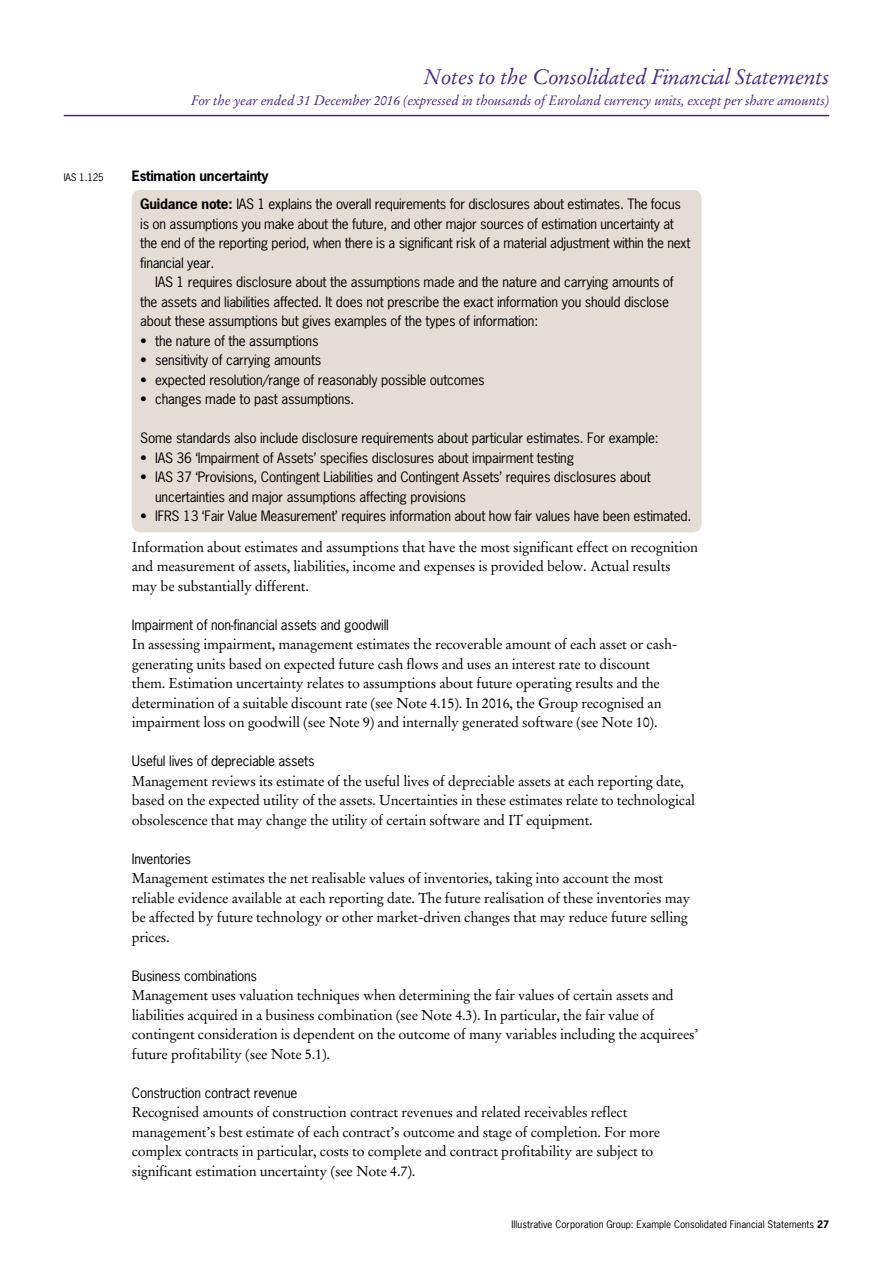
<style>
.page{position:relative;width:893px;height:1263px;background:#fff}
.page>*{position:absolute;margin:0;border:0;box-sizing:border-box;transform-origin:0 0}
.t1{font:italic 21px "Stempel Garamond";letter-spacing:-.015em;color:#482783}
.t2{font:14.25px/19.5px "Stempel Garamond";letter-spacing:-.015em;color:#000}
.t3{font:13.5px/19.5px "News Gothic";letter-spacing:-.015em;color:#000}
.t4{font:italic 13.5px "Stempel Garamond";letter-spacing:-.015em;color:#482783}
.t5{font:9.75px "News Gothic";color:#000}
.s1{font-weight:700}
</style>
<div class="page">
<div style="left:132px;top:190px;width:570px;height:342px;background:#e4ddd5;border-radius:9px"></div>
<hr style="left:64px;top:115px;width:765px;height:1px;background:#482783">
<h1 class="t1" style="left:424px;top:64px;width:407px">Notes to the Consolidated Financial Statements</h1>
<p class="t4" style="left:191px;top:92px;width:640px">For the year ended 31 December 2016 (expressed in thousands of Euroland currency units, except per share amounts)</p>
<p class="t5" style="left:64px;top:171px;width:42px">IAS 1.125</p>
<p class="t3" style="left:140px;top:162px;width:542px;line-height:28px;text-indent:-8px"><span class="s1">Estimation uncertainty<br>Guidance note:</span> IAS 1 explains the overall requirements for disclosures about estimates. The focus</p>
<p class="t3" style="left:140px;top:214px;width:552px">is on assumptions you make about the future, and other major sources of estimation uncertainty at the end of the reporting period, when there is a significant risk of a material adjustment within the next financial year.</p>
<p class="t3" style="left:140px;top:272px;width:535px;text-indent:15px">IAS 1 requires disclosure about the assumptions made and the nature and carrying amounts of the assets and liabilities affected. It does not prescribe the exact information you should disclose about these assumptions but gives examples of the types of information:</p>
<p class="t3" style="left:140px;top:331px;width:180px">• the nature of the assumptions</p>
<p class="t3" style="left:140px;top:350px;width:183px">• sensitivity of carrying amounts</p>
<p class="t3" style="left:140px;top:370px;width:346px">• expected resolution/range of reasonably possible outcomes</p>
<p class="t3" style="left:140px;top:389px;width:216px">• changes made to past assumptions.</p>
<p class="t3" style="left:140px;top:428px;width:520px">Some standards also include disclosure requirements about particular estimates. For example:</p>
<p class="t3" style="left:140px;top:448px;width:435px">• IAS 36 ‘Impairment of Assets’ specifies disclosures about impairment testing</p>
<p class="t3" style="left:155px;top:467px;width:497px;text-indent:-15px">• IAS 37 ‘Provisions, Contingent Liabilities and Contingent Assets’ requires disclosures about uncertainties and major assumptions affecting provisions</p>
<p class="t3" style="left:140px;top:506px;width:552px">• IFRS 13 ‘Fair Value Measurement’ requires information about how fair values have been estimated.</p>
<p class="t2" style="left:132px;top:537px;width:568px">Information about estimates and assumptions that have the most significant effect on recognition and measurement of assets, liabilities, income and expenses is provided below. Actual results may be substantially different.</p>
<p class="t3" style="left:132px;top:615px;width:259px">Impairment of non-financial assets and goodwill</p>
<p class="t2" style="left:132px;top:635px;width:547px">In assessing impairment, management estimates the recoverable amount of each asset or cash&shy;generating units based on expected future cash flows and uses an interest rate to discount them. Estimation uncertainty relates to assumptions about future operating results and the determination of a suitable discount rate (see Note 4.15). In 2016, the Group recognised an impairment loss on goodwill (see Note 9) and internally generated software (see Note 10).</p>
<p class="t3" style="left:132px;top:751px;width:184px">Useful lives of depreciable assets</p>
<p class="t2" style="left:132px;top:771px;width:565px">Management reviews its estimate of the useful lives of depreciable assets at each reporting date, based on the expected utility of the assets. Uncertainties in these estimates relate to technological obsolescence that may change the utility of certain software and IT equipment.</p>
<p class="t3" style="left:132px;top:849px;width:61px">Inventories</p>
<p class="t2" style="left:132px;top:869px;width:560px">Management estimates the net realisable values of inventories, taking into account the most reliable evidence available at each reporting date. The future realisation of these inventories may be affected by future technology or other market-driven changes that may reduce future selling prices.</p>
<p class="t3" style="left:132px;top:966px;width:127px">Business combinations</p>
<p class="t2" style="left:132px;top:986px;width:568px">Management uses valuation techniques when determining the fair values of certain assets and liabilities acquired in a business combination (see Note 4.3). In particular, the fair value of contingent consideration is dependent on the outcome of many variables including the acquirees’ future profitability (see Note 5.1).</p>
<p class="t3" style="left:132px;top:1083px;width:167px">Construction contract revenue</p>
<p class="t2" style="left:132px;top:1103px;width:530px">Recognised amounts of construction contract revenues and related receivables reflect management’s best estimate of each contract’s outcome and stage of completion. For more complex contracts in particular, costs to complete and contract profitability are subject to significant estimation uncertainty (see Note 4.7).</p>
<p class="t5" style="left:512px;top:1218px;width:319px">Illustrative Corporation Group: Example Consolidated Financial Statements <span class="s1">27</span></p>
</div>
